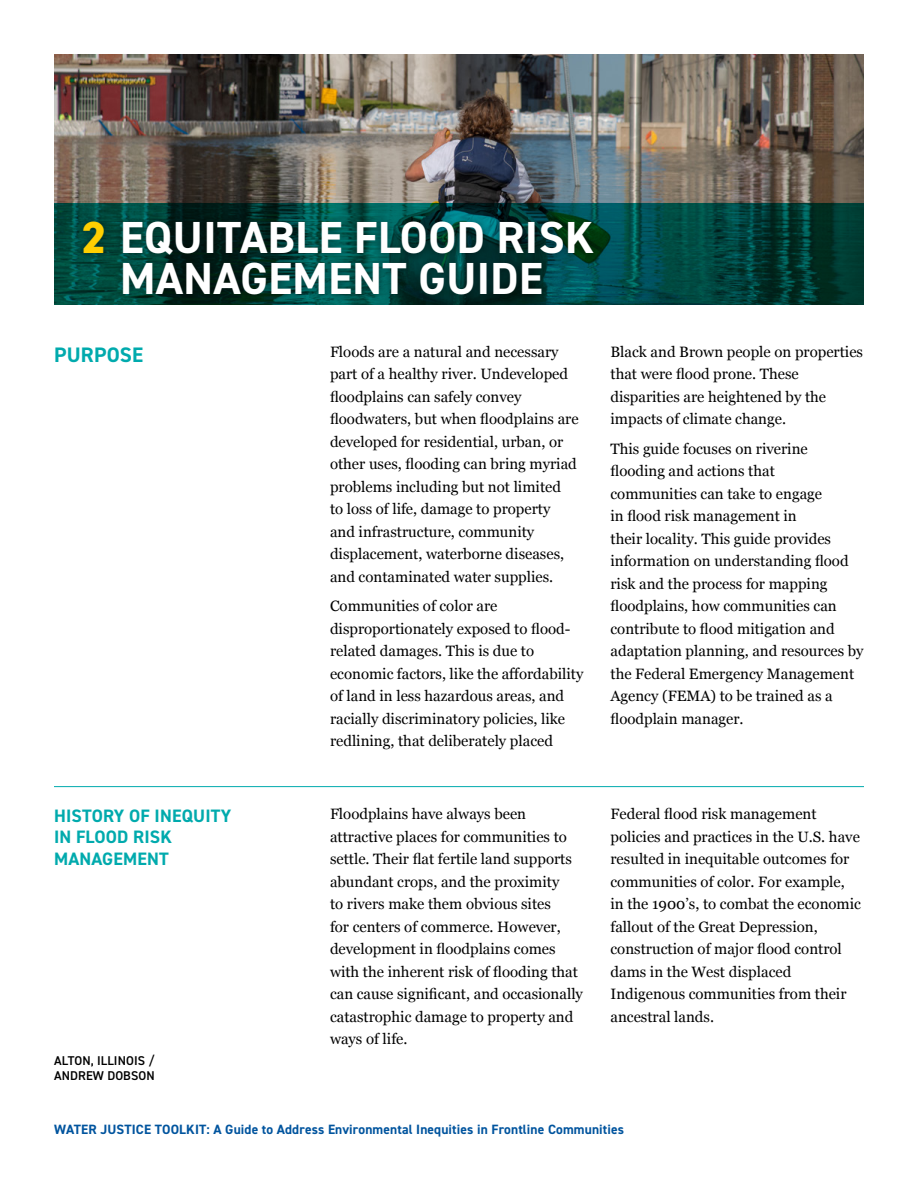
<style>
.page{position:relative;width:918px;height:1188px;background:#fff}
.page>*{position:absolute;margin:0;border:0;box-sizing:border-box;transform-origin:0 0}
.t1{font:700 45px/40.5px "DIN2014";letter-spacing:.01em;color:#fff;text-align:center}
.t2{font:700 21px "DIN2014";letter-spacing:.01em;color:#00aaad}
.t3{font:700 18px/21.6px "DIN2014";letter-spacing:.01em;color:#00aaad}
.t4{font:15px/22.5px "Georgia";color:#000}
.t5{font:700 13.5px "DIN2014";letter-spacing:.01em;color:#00549e}
.t6{font:600 12.75px/15.3px "DIN2014";letter-spacing:.01em;color:#000}
.s1{font-weight:800;color:#ffcf01}
</style>
<div class="page">
<img style="left:54px;top:54px;width:810px;height:149px">
<hr style="left:54px;top:786px;width:810px;height:1px;background:#00aaad">
<svg style="left:54px;top:203px;width:810px;height:102px;background:#00433e"></svg>
<div style="left:75px;top:214px;width:526px;height:89px;background:#000;opacity:.5"></div>
<h1 class="t1" style="left:81px;top:217px;width:515px"><span class="s1">2</span> EQUITABLE FLOOD RISK<br>MANAGEMENT GUIDE</h1>
<h2 class="t2" style="left:54px;top:341px;width:91px">PURPOSE</h2>
<p class="t4" style="left:330px;top:340px;width:250px">Floods are a natural and necessary part of a healthy river. Undeveloped floodplains can safely convey floodwaters, but when floodplains are developed for residential, urban, or other uses, flooding can bring myriad problems including but not limited<br>to loss of life, damage to property and infrastructure, community displacement, waterborne diseases, and contaminated water supplies.</p>
<p class="t4" style="left:330px;top:594px;width:255px">Communities of color are disproportionately exposed to flood&shy;related damages. This is due to economic factors, like the affordability of land in less hazardous areas, and racially discriminatory policies, like redlining, that deliberately placed</p>
<p class="t4" style="left:610px;top:340px;width:254px">Black and Brown people on properties that were flood prone. These disparities are heightened by the impacts of climate change.</p>
<p class="t4" style="left:610px;top:437px;width:255px">This guide focuses on riverine flooding and actions that communities can take to engage<br>in flood risk management in<br>their locality. This guide provides information on understanding flood risk and the process for mapping floodplains, how communities can contribute to flood mitigation and adaptation planning, and resources by the Federal Emergency Management<br>Agency (FEMA) to be trained as a floodplain manager.</p>
<p class="t3" style="left:54px;top:805px;width:179px">HISTORY OF INEQUITY<br>IN FLOOD RISK<br>MANAGEMENT</p>
<p class="t6" style="left:54px;top:1052px;width:102px">ALTON, ILLINOIS /<br>ANDREW DOBSON</p>
<p class="t4" style="left:330px;top:802px;width:255px">Floodplains have always been attractive places for communities to settle. Their flat fertile land supports abundant crops, and the proximity<br>to rivers make them obvious sites<br>for centers of commerce. However, development in floodplains comes with the inherent risk of flooding that can cause significant, and occasionally catastrophic damage to property and ways of life.</p>
<p class="t4" style="left:610px;top:802px;width:252px">Federal flood risk management policies and practices in the U.S. have resulted in inequitable outcomes for communities of color. For example, in the 1900’s, to combat the economic fallout of the Great Depression, construction of major flood control dams in the West displaced<br>Indigenous communities from their ancestral lands.</p>
<p class="t5" style="left:54px;top:1120px;width:572px">WATER JUSTICE TOOLKIT: A Guide to Address Environmental Inequities in Frontline Communities</p>
</div>
